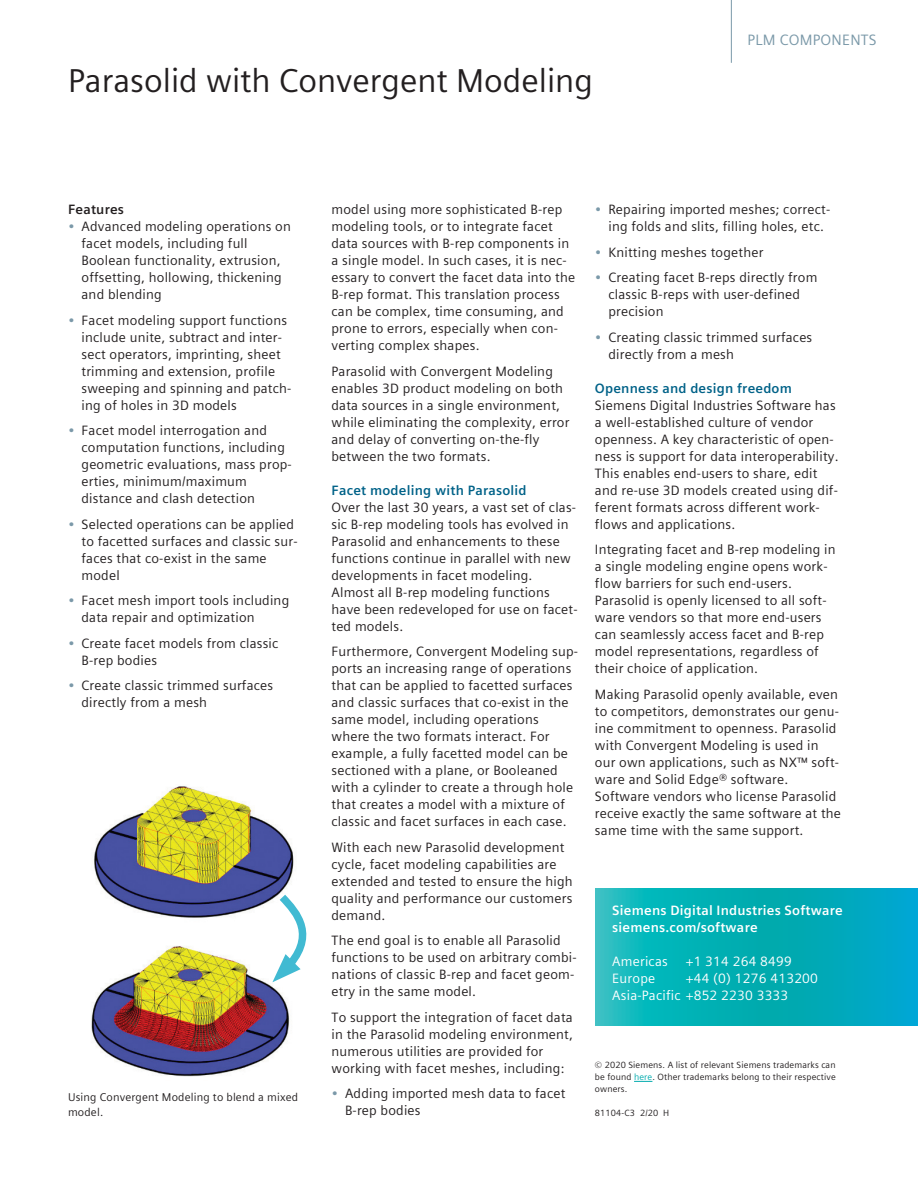
<style>
.page{position:relative;width:918px;height:1188px;background:#fff}
.page>*{position:absolute;margin:0;border:0;box-sizing:border-box;transform-origin:0 0}
.t1{font:33px "Siemens Sans Global";color:#231f20}
.t2{font:15px "Siemens Sans Global";letter-spacing:.015em;color:#7b99a9}
.t3{font:13.5px/17px "Siemens Sans Global";letter-spacing:.015em;color:#231f20}
.t4{font:13.5px/17px "Siemens Sans Global";letter-spacing:.015em;color:#fff}
.t5{font:700 13.5px/17px "Siemens Sans Global";letter-spacing:.015em;color:#fff}
.t6{font:700 13.5px "Siemens Sans Global";letter-spacing:.015em;color:#006288}
.t7{font:700 13.5px "Siemens Sans Global";letter-spacing:.015em;color:#231f20}
.t8{font:11.25px/14.7px "Siemens Sans Global";letter-spacing:.015em;color:#231f20}
.t9{font:9px/12px "Siemens Sans Global";letter-spacing:.015em;color:#231f20;text-align:justify}
.s1{color:#7b99a9}
.s2{color:#00aaad}
</style>
<div class="page">
<hr style="left:731px;top:0;width:1px;height:63px;background:#7b99a9">
<img style="left:91px;top:786px;width:203px;height:291px">
<svg style="left:272px;top:887px;width:35px;height:95px"></svg>
<svg style="left:634px;top:1081px;width:18px;height:1px"></svg>
<svg style="left:595px;top:888px;width:323px;height:138px;background:#05aeba"></svg>
<h1 class="t1" style="left:68px;top:56px;width:526px">Parasolid with Convergent Modeling</h1>
<p class="t2" style="left:748px;top:29px;width:131px">PLM COMPONENTS</p>
<p class="t7" style="left:68px;top:199px;width:58px">Features</p>
<p class="t3" style="left:82px;top:218px;width:211px;text-indent:-14px"><span class="s1">•</span> Advanced modeling operations on facet models, including full<br>Boolean functionality, extrusion, offsetting, hollowing, thickening and blending</p>
<p class="t3" style="left:82px;top:312px;width:211px;text-indent:-14px"><span class="s1">•</span> Facet modeling support functions include unite, subtract and inter&shy;sect operators, imprinting, sheet trimming and extension, profile sweeping and spinning and patch&shy;ing of holes in 3D models</p>
<p class="t3" style="left:82px;top:422px;width:212px;text-indent:-14px"><span class="s1">•</span> Facet model interrogation and computation functions, including geometric evaluations, mass prop&shy;erties, minimum/maximum distance and clash detection</p>
<p class="t3" style="left:82px;top:516px;width:218px;text-indent:-14px"><span class="s1">•</span> Selected operations can be applied to facetted surfaces and classic sur&shy;faces that co-exist in the same model</p>
<p class="t3" style="left:82px;top:592px;width:209px;text-indent:-14px"><span class="s1">•</span> Facet mesh import tools including data repair and optimization</p>
<p class="t3" style="left:82px;top:635px;width:198px;text-indent:-14px"><span class="s1">•</span> Create facet models from classic<br>B-rep bodies</p>
<p class="t3" style="left:82px;top:677px;width:193px;text-indent:-14px"><span class="s1">•</span> Create classic trimmed surfaces directly from a mesh</p>
<p class="t8" style="left:68px;top:1090px;width:232px">Using Convergent Modeling to blend a mixed model.</p>
<p class="t3" style="left:332px;top:201px;width:245px">model using more sophisticated B-rep modeling tools, or to integrate facet data sources with B-rep components in a single model. In such cases, it is nec&shy;essary to convert the facet data into the B-rep format. This translation process can be complex, time consuming, and prone to errors, especially when con&shy;verting complex shapes.</p>
<p class="t3" style="left:332px;top:362px;width:240px">Parasolid with Convergent Modeling enables 3D product modeling on both data sources in a single environment, while eliminating the complexity, error and delay of converting on-the-fly between the two formats.</p>
<p class="t6" style="left:332px;top:480px;width:197px">Facet modeling with Parasolid</p>
<p class="t3" style="left:332px;top:499px;width:248px">Over the last 30 years, a vast set of clas&shy;sic B-rep modeling tools has evolved in Parasolid and enhancements to these functions continue in parallel with new developments in facet modeling.<br>Almost all B-rep modeling functions have been redeveloped for use on facet&shy;ted models.</p>
<p class="t3" style="left:332px;top:643px;width:248px">Furthermore, Convergent Modeling sup&shy;ports an increasing range of operations that can be applied to facetted surfaces and classic surfaces that co-exist in the same model, including operations where the two formats interact. For example, a fully facetted model can be sectioned with a plane, or Booleaned with a cylinder to create a through hole that creates a model with a mixture of classic and facet surfaces in each case.</p>
<p class="t3" style="left:332px;top:839px;width:243px">With each new Parasolid development cycle, facet modeling capabilities are extended and tested to ensure the high quality and performance our customers demand.</p>
<p class="t3" style="left:332px;top:932px;width:247px">The end goal is to enable all Parasolid functions to be used on arbitrary combi&shy;nations of classic B-rep and facet geom&shy;etry in the same model.</p>
<p class="t3" style="left:332px;top:1009px;width:243px">To support the integration of facet data in the Parasolid modeling environment, numerous utilities are provided for working with facet meshes, including:</p>
<p class="t3" style="left:345px;top:1085px;width:222px;text-indent:-14px"><span class="s1">•</span> Adding imported mesh data to facet<br>B-rep bodies</p>
<p class="t3" style="left:595px;top:201px;width:237px;text-align:center"><span class="s1">•</span> Repairing imported meshes; correct&shy;ing folds and slits, filling holes, etc.</p>
<p class="t3" style="left:595px;top:244px;width:170px"><span class="s1">•</span> Knitting meshes together</p>
<p class="t3" style="left:608px;top:269px;width:210px;text-indent:-14px"><span class="s1">•</span> Creating facet B-reps directly from classic B-reps with user-defined precision</p>
<p class="t3" style="left:608px;top:329px;width:205px;text-indent:-14px"><span class="s1">•</span> Creating classic trimmed surfaces directly from a mesh</p>
<p class="t6" style="left:595px;top:378px;width:198px">Openness and design freedom</p>
<p class="t3" style="left:595px;top:397px;width:245px">Siemens Digital Industries Software has a well-established culture of vendor openness. A key characteristic of open&shy;ness is support for data interoperability.<br>This enables end-users to share, edit and re-use 3D models created using dif&shy;ferent formats across different work&shy;flows and applications.</p>
<p class="t3" style="left:595px;top:541px;width:242px">Integrating facet and B-rep modeling in a single modeling engine opens work&shy;flow barriers for such end-users.<br>Parasolid is openly licensed to all soft&shy;ware vendors so that more end-users can seamlessly access facet and B-rep model representations, regardless of their choice of application.</p>
<p class="t3" style="left:595px;top:686px;width:248px">Making Parasolid openly available, even to competitors, demonstrates our genu&shy;ine commitment to openness. Parasolid with Convergent Modeling is used in our own applications, such as NX™ soft&shy;ware and Solid Edge® software.<br>Software vendors who license Parasolid receive exactly the same software at the same time with the same support.</p>
<p class="t5" style="left:612px;top:902px;width:232px">Siemens Digital Industries Software siemens.com/software</p>
<p class="t4" style="left:612px;top:953px;width:57px">Americas</p>
<p class="t4" style="left:686px;top:953px;width:108px">+1 314 264 8499</p>
<p class="t4" style="left:612px;top:970px;width:44px">Europe</p>
<p class="t4" style="left:612px;top:970px;width:207px;text-indent:73px">+44 (0) 1276 413200<br>Asia-Pacific +852 2230 3333</p>
<p class="t9" style="left:595px;top:1059px;width:242px">© 2020 Siemens. A list of relevant Siemens trademarks can be found <span class="s2">here</span>. Other trademarks belong to their respective owners.</p>
<p class="t9" style="left:595px;top:1107px;width:76px">81104-C3 2/20 H</p>
</div>
